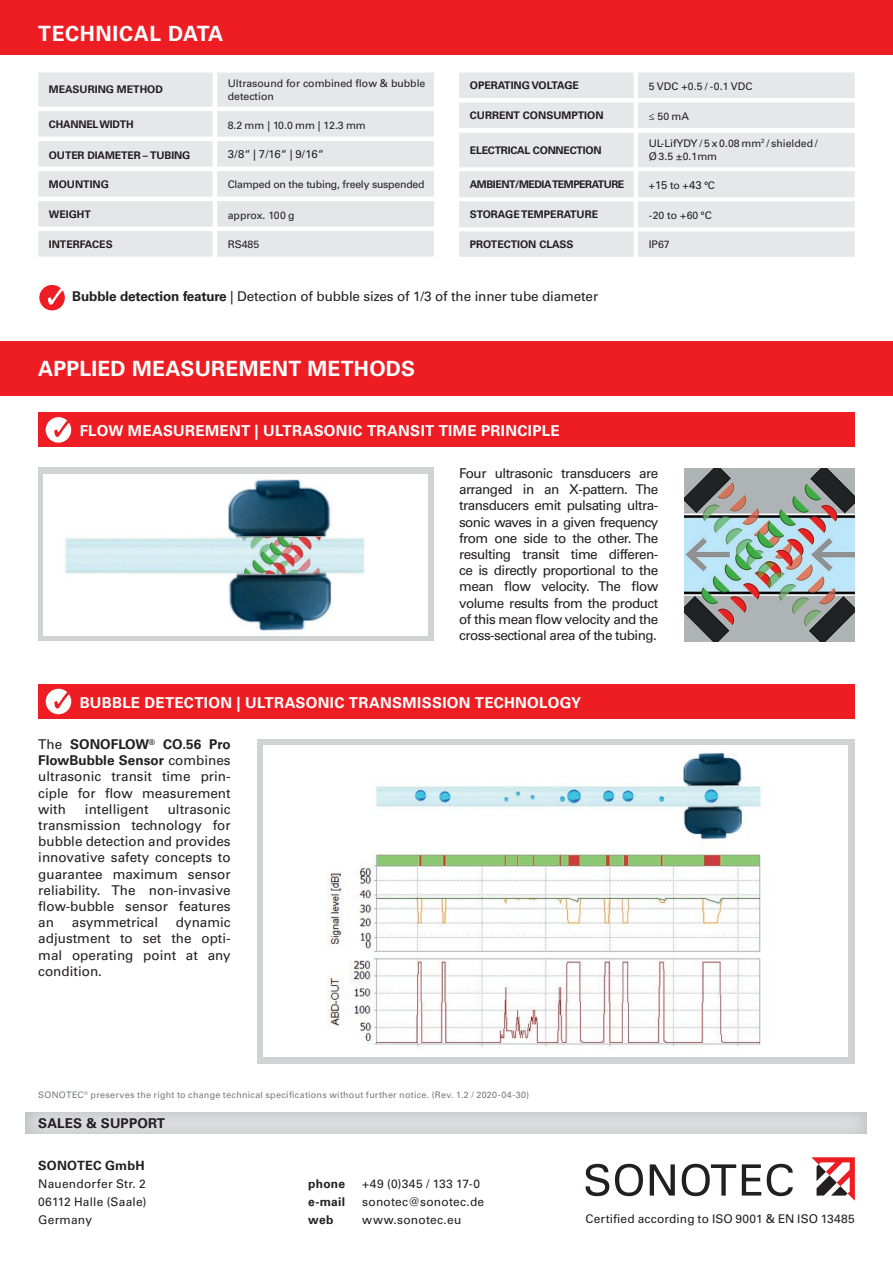
<style>
.page{position:relative;width:893px;height:1263px;background:#fff}
.page>*{position:absolute;margin:0;border:0;box-sizing:border-box;transform-origin:0 0}
.t1{font:700 21px "Univers LT Std";letter-spacing:.015em;color:#fff}
.t2{font:700 15px "Univers LT Std";letter-spacing:.02em;color:#fff}
.t3{font:13.5px/16.2px "Univers LT Std";color:#231f20;text-align:justify}
.t4{font:700 13.5px "Univers LT Std";letter-spacing:.01em;color:#231f20}
.t5{font:700 12.75px "Univers LT Std";letter-spacing:.015em;color:#231f20}
.t6{font:12px "Univers LT Std";letter-spacing:.015em;color:#231f20}
.t7{font:12px "Univers LT Std";letter-spacing:.035em;color:#231f20}
.t8{font:700 12px "Univers LT Std";letter-spacing:.02em;color:#231f20}
.t9{font:11.25px "Univers LT Std";color:#231f20}
.t10{font:10.5px/12.6px "Univers LT Std";color:#231f20}
.t11{font:700 10.5px "Univers LT Std";letter-spacing:-.01em;color:#231f20}
.t12{font:10.5px "Univers LT Std";letter-spacing:-.02em;color:#231f20}
.t13{font:700 10.5px "Univers LT Std";letter-spacing:-.045em;color:#231f20}
.t14{font:9px "Univers LT Std";letter-spacing:.025em;color:#76787b}
.s1{font-size:11.25px}
.s2{font-weight:700}
</style>
<div class="page">
<div style="left:38px;top:468px;width:396px;height:173px;background:#d1d2d4"></div>
<div style="left:0;top:0;width:893px;height:54px;background:#ee1d23"></div>
<div style="left:0;top:341px;width:893px;height:54px;background:#ee1d23"></div>
<img style="left:685px;top:468px;width:170px;height:173px">
<svg style="left:39px;top:72px;width:395px;height:1px"></svg>
<svg style="left:38px;top:73px;width:396px;height:184px;fill:#e6e7e9"></svg>
<div style="left:38px;top:201px;width:396px;height:26px;background:#e4e5e7"></div>
<svg style="left:460px;top:72px;width:394px;height:1px"></svg>
<svg style="left:459px;top:73px;width:396px;height:184px;fill:#e6e7e9"></svg>
<hr style="left:638px;top:166px;width:217px;height:1px;background:#e6e7e9">
<hr style="left:638px;top:196px;width:217px;height:1px;background:#e6e7e9">
<hr style="left:638px;top:226px;width:217px;height:1px;background:#e6e7e9">
<hr style="left:459px;top:166px;width:175px;height:1px;background:#e6e7e9">
<hr style="left:459px;top:196px;width:175px;height:1px;background:#e6e7e9">
<hr style="left:459px;top:226px;width:175px;height:1px;background:#e6e7e9">
<svg style="left:39px;top:285px;width:26px;height:25px"></svg>
<div style="left:257px;top:739px;width:598px;height:324px;background:#d1d2d4"></div>
<div style="left:264px;top:745px;width:584px;height:312px;background:#fff"></div>
<img style="left:327px;top:752px;width:434px;height:296px">
<img style="left:43px;top:474px;width:384px;height:161px">
<div style="left:38px;top:412px;width:817px;height:35px;background:#ee1d23"></div>
<svg style="left:46px;top:417px;width:25px;height:26px"></svg>
<div style="left:38px;top:684px;width:817px;height:35px;background:#ee1d23"></div>
<svg style="left:46px;top:689px;width:25px;height:25px"></svg>
<div style="left:23px;top:1111px;width:845px;height:24px;background:#d6d8da"></div>
<svg style="left:585px;top:1164px;width:24px;height:32px"></svg>
<svg style="left:615px;top:1164px;width:28px;height:32px"></svg>
<svg style="left:650px;top:1164px;width:25px;height:31px"></svg>
<svg style="left:682px;top:1164px;width:54px;height:32px"></svg>
<svg style="left:742px;top:1164px;width:19px;height:31px"></svg>
<svg style="left:767px;top:1164px;width:26px;height:32px"></svg>
<svg style="left:811px;top:1157px;width:44px;height:44px"></svg>
<p class="t1" style="left:38px;top:21px;width:187px">TECHNICAL DATA</p>
<p class="t11" style="left:49px;top:83px;width:116px">MEASURING METHOD</p>
<p class="t10" style="left:228px;top:77px;width:199px">Ultrasound for combined flow &amp; bubble detection</p>
<p class="t11" style="left:49px;top:118px;width:86px">CHANNEL WIDTH</p>
<p class="t10" style="left:228px;top:119px;width:140px">8.2 mm | 10.0 mm | 12.3 mm</p>
<p class="t11" style="left:49px;top:149px;width:143px">OUTER DIAMETER – TUBING</p>
<p class="t9" style="left:228px;top:147px;width:98px">3/8“ | 7/16“ | 9/16“</p>
<p class="t11" style="left:49px;top:178px;width:62px">MOUNTING</p>
<p class="t12" style="left:228px;top:178px;width:198px">Clamped on the tubing, freely suspended</p>
<p class="t11" style="left:49px;top:208px;width:43px">WEIGHT</p>
<p class="t10" style="left:228px;top:209px;width:68px">approx. 100 g</p>
<p class="t11" style="left:49px;top:238px;width:65px">INTERFACES</p>
<p class="t10" style="left:228px;top:238px;width:33px">RS485</p>
<p class="t11" style="left:470px;top:79px;width:111px">OPERATING VOLTAGE</p>
<p class="t10" style="left:649px;top:80px;width:105px">5 VDC +0.5 / -0.1 VDC</p>
<p class="t11" style="left:470px;top:109px;width:135px">CURRENT CONSUMPTION</p>
<p class="t10" style="left:649px;top:110px;width:42px">≤ 50 mA</p>
<p class="t11" style="left:470px;top:144px;width:133px">ELECTRICAL CONNECTION</p>
<p class="t10" style="left:649px;top:136px;width:171px;line-height:13.5px">UL-LifYDY/ 5 x 0.08 mm<sup>2</sup> / shielded /<br>Ø 3.5 ±0.1mm</p>
<p class="t13" style="left:470px;top:178px;width:156px">AMBIENT/MEDIA TEMPERATURE</p>
<p class="t10" style="left:649px;top:179px;width:68px">+<span class="s1">15</span> to + <span class="s1">43</span> °C</p>
<p class="t11" style="left:470px;top:208px;width:130px">STORAGE TEMPERATURE</p>
<p class="t10" style="left:649px;top:209px;width:65px">-20 to +60 °C</p>
<p class="t11" style="left:470px;top:238px;width:105px">PROTECTION CLASS</p>
<p class="t10" style="left:649px;top:238px;width:23px">IP67</p>
<p class="t3" style="left:72px;top:288px;width:527px"><span class="s2">Bubble detection feature</span> | Detection of bubble sizes of 1/3 of the inner tube diameter</p>
<p class="t1" style="left:38px;top:356px;width:378px">APPLIED MEASUREMENT METHODS</p>
<p class="t2" style="left:80px;top:422px;width:481px">FLOW MEASUREMENT | ULTRASONIC TRANSIT TIME PRINCIPLE</p>
<p class="t3" style="left:459px;top:465px;width:201px">Four ultrasonic transducers are arranged in an X-pattern. The transducers emit pulsating ultra&shy;sonic waves in a given frequency from one side to the other. The resulting transit time differen&shy;ce is directly proportional to the mean flow velocity. The flow volume results from the product of this mean flow velocity and the cross-sectional area of the tubing.</p>
<p class="t2" style="left:80px;top:693px;width:503px">BUBBLE DETECTION | ULTRASONIC TRANSMISSION TECHNOLOGY</p>
<p class="t3" style="left:38px;top:736px;width:194px">The <span class="s2">SONOFLOW</span><sup>®</sup> <span class="s2">CO.56 Pro FlowBubble Sensor</span> combines ultrasonic transit time prin&shy;ciple for flow measurement with</p>
<p class="t3" style="left:38px;top:801px;width:194px;text-indent:129px">ultrasonic transmission technology for bubble detection and provides innovative safety concepts to guarantee maximum sensor reliability. The non-invasive flow-bubble sensor features an</p>
<p class="t3" style="left:85px;top:801px;width:65px">intelligent</p>
<p class="t3" style="left:38px;top:914px;width:194px;text-indent:138px">dynamic adjustment to set the opti&shy;mal operating point at any condition.</p>
<p class="t3" style="left:72px;top:914px;width:88px">asymmetrical</p>
<p class="t14" style="left:38px;top:1090px;width:492px">SONOTEC<sup>®</sup> preserves the right to change technical specifications without further notice. (Rev. 1.2 / 2020-04-30)</p>
<p class="t4" style="left:38px;top:1116px;width:128px">SALES &amp; SUPPORT</p>
<p class="t5" style="left:38px;top:1158px;width:108px">SONOTEC GmbH</p>
<p class="t6" style="left:38px;top:1177px;width:109px">Nauendorfer Str. 2</p>
<p class="t6" style="left:38px;top:1195px;width:110px">06112 Halle (Saale)</p>
<p class="t6" style="left:38px;top:1213px;width:55px">Germany</p>
<p class="t8" style="left:308px;top:1177px;width:38px">phone</p>
<p class="t7" style="left:362px;top:1177px;width:119px">+49 (0)345 / 133 17-0</p>
<p class="t8" style="left:308px;top:1195px;width:38px">e-mail</p>
<p class="t6" style="left:362px;top:1195px;width:123px">sonotec@sonotec.de</p>
<p class="t8" style="left:308px;top:1213px;width:27px">web</p>
<p class="t6" style="left:362px;top:1213px;width:101px">www.sonotec.eu</p>
<p class="t6" style="left:585px;top:1212px;width:271px">Certified according to ISO 9001 &amp; EN ISO 13485</p>
</div>
